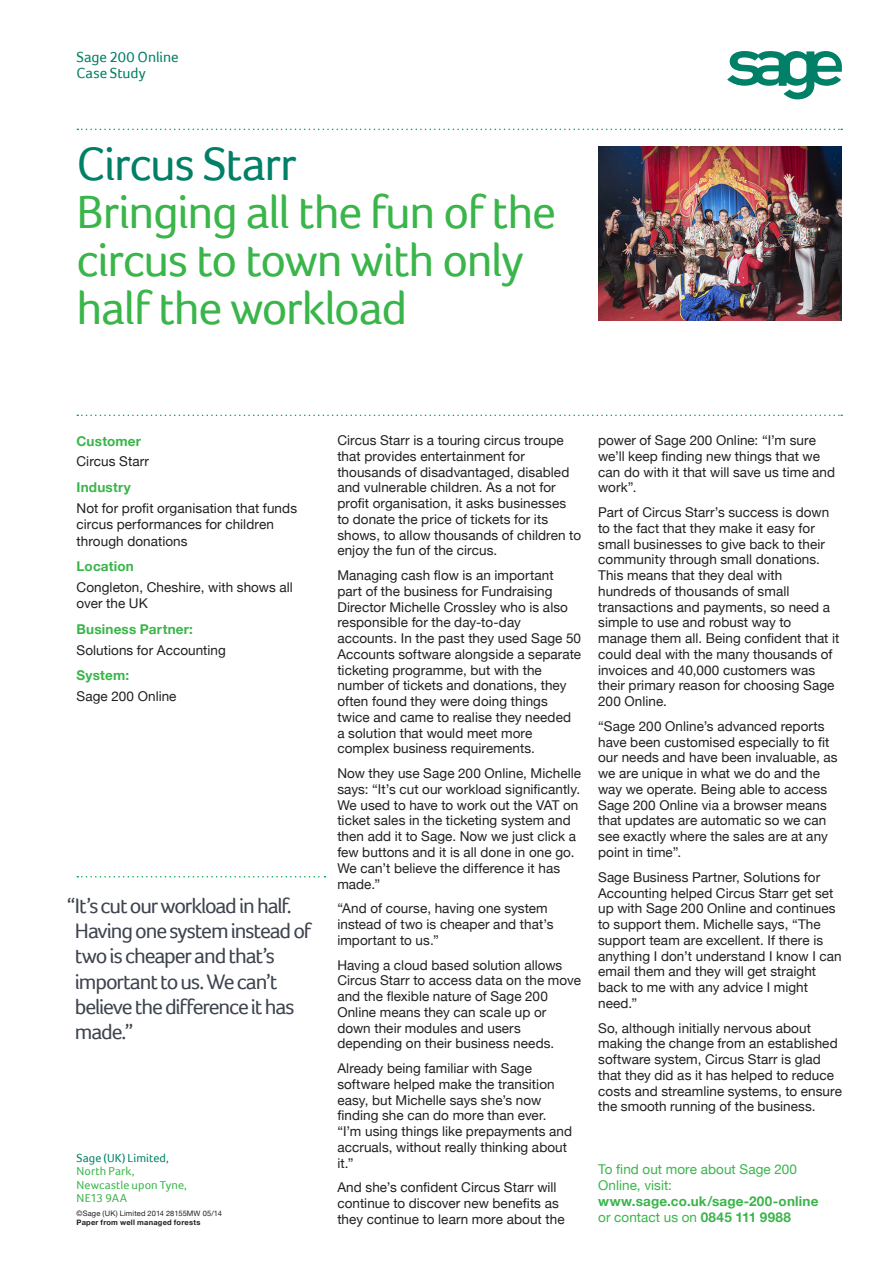
<style>
.page{position:relative;width:893px;height:1263px;background:#fff}
.page>*{position:absolute;margin:0;border:0;box-sizing:border-box;transform-origin:0 0}
._06__Headline_Text{font:48px/48px "Foco";letter-spacing:-.03em;color:#3ab54a}
._10__Body_Text{font:21.75px/25.3px "Foco";letter-spacing:-.055em;color:#3e444f}
._05__Header_Text{font:15px "Foco";color:#008066}
._10__Body_Text-2{font:13.5px/15.8px "Helvetica Neue";letter-spacing:.005em;color:#231f20}
._09__Sub_Headers{font:13.5px/16.2px "Helvetica Neue";letter-spacing:.005em;color:#3ab54a}
._09__Sub_Headers-2{font:700 13.5px "Helvetica Neue";letter-spacing:.015em;color:#3ab54a}
._03__BC_Address___Co{font:12px/13.5px "Foco";letter-spacing:.005em;color:#3ab54a}
._04__BC_Legal_Text{font:7.5px/9px "Helvetica Neue";letter-spacing:.02em;color:#231f20}
.s1{color:#008066}
.s2{font-weight:700}
</style>
<div class="page">
<svg style="left:77px;top:129px;width:765px;height:1px"></svg>
<svg style="left:77px;top:415px;width:765px;height:1px"></svg>
<img style="left:598px;top:146px;width:244px;height:174px">
<svg style="left:727px;top:51px;width:115px;height:48px"></svg>
<svg style="left:77px;top:876px;width:249px;height:1px"></svg>
<p class="_05__Header_Text" style="left:77px;top:48px;width:104px">Sage 200 Online</p>
<p class="_05__Header_Text" style="left:77px;top:64px;width:71px">Case Study</p>
<p class="_06__Headline_Text" style="left:77px;top:140px;width:481px"><span class="s1">Circus Starr<br></span>Bringing all the fun of the circus to town with only half the workload</p>
<p class="_09__Sub_Headers-2" style="left:77px;top:430px;width:66px">Customer</p>
<p class="_10__Body_Text-2" style="left:77px;top:454px;width:74px">Circus Starr</p>
<p class="_09__Sub_Headers-2" style="left:77px;top:476px;width:56px">Industry</p>
<p class="_10__Body_Text-2" style="left:77px;top:500px;width:222px;line-height:16.5px">Not for profit organisation that funds circus performances for children through donations</p>
<p class="_09__Sub_Headers-2" style="left:77px;top:556px;width:59px">Location</p>
<p class="_10__Body_Text-2" style="left:77px;top:579px;width:218px;line-height:16.5px">Congleton, Cheshire, with shows all over the UK</p>
<p class="_09__Sub_Headers-2" style="left:77px;top:618px;width:118px">Business Partner:</p>
<p class="_10__Body_Text-2" style="left:77px;top:643px;width:151px">Solutions for Accounting</p>
<p class="_09__Sub_Headers-2" style="left:77px;top:665px;width:54px">System:</p>
<p class="_10__Body_Text-2" style="left:77px;top:689px;width:102px">Sage 200 Online</p>
<p class="_10__Body_Text" style="left:75px;top:892px;width:238px;text-indent:-8px">“It’s cut our workload in half.<br>Having one system instead of two is cheaper and that’s important to us. We can’t believe the difference it has made.”</p>
<p class="_03__BC_Address___Co" style="left:77px;top:1151px;width:112px"><span class="s1">Sage (UK) Limited,<br></span>North Park,<br>Newcastle upon Tyne,<br>NE13 9AA</p>
<p class="_04__BC_Legal_Text" style="left:77px;top:1210px;width:147px">©Sage (UK) Limited 2014 28155MW 05/14<br><span class="s2">Paper from well managed forests</span></p>
<p class="_10__Body_Text-2" style="left:337px;top:433px;width:245px">Circus Starr is a touring circus troupe that provides entertainment for thousands of disadvantaged, disabled and vulnerable children. As a not for profit organisation, it asks businesses to donate the price of tickets for its shows, to allow thousands of children to enjoy the fun of the circus.</p>
<p class="_10__Body_Text-2" style="left:337px;top:568px;width:245px">Managing cash flow is an important part of the business for Fundraising Director Michelle Crossley who is also responsible for the day-to-day accounts. In the past they used Sage 50<br>Accounts software alongside a separate ticketing programme, but with the number of tickets and donations, they often found they were doing things twice and came to realise they needed a solution that would meet more complex business requirements.</p>
<p class="_10__Body_Text-2" style="left:337px;top:766px;width:245px">Now they use Sage 200 Online, Michelle says: “It’s cut our workload significantly.<br>We used to have to work out the VAT on ticket sales in the ticketing system and then add it to Sage. Now we just click a few buttons and it is all done in one go.<br>We can’t believe the difference it has made.”</p>
<p class="_10__Body_Text-2" style="left:337px;top:901px;width:218px">“And of course, having one system instead of two is cheaper and that’s important to us.”</p>
<p class="_10__Body_Text-2" style="left:337px;top:957px;width:245px">Having a cloud based solution allows Circus Starr to access data on the move and the flexible nature of Sage 200<br>Online means they can scale up or down their modules and users depending on their business needs.</p>
<p class="_10__Body_Text-2" style="left:337px;top:1061px;width:236px">Already being familiar with Sage software helped make the transition easy, but Michelle says she’s now finding she can do more than ever. “I’m using things like prepayments and accruals, without really thinking about it.”</p>
<p class="_10__Body_Text-2" style="left:337px;top:1180px;width:229px">And she’s confident Circus Starr will continue to discover new benefits as they continue to learn more about the</p>
<p class="_10__Body_Text-2" style="left:598px;top:433px;width:238px">power of Sage 200 Online: “I’m sure we’ll keep finding new things that we can do with it that will save us time and work”.</p>
<p class="_10__Body_Text-2" style="left:598px;top:505px;width:243px">Part of Circus Starr’s success is down to the fact that they make it easy for small businesses to give back to their community through small donations.<br>This means that they deal with hundreds of thousands of small transactions and payments, so need a simple to use and robust way to manage them all. Being confident that it could deal with the many thousands of invoices and 40,000 customers was their primary reason for choosing Sage 200 Online.</p>
<p class="_10__Body_Text-2" style="left:598px;top:719px;width:241px">“Sage 200 Online’s advanced reports have been customised especially to fit our needs and have been invaluable, as we are unique in what we do and the way we operate. Being able to access Sage 200 Online via a browser means that updates are automatic so we can see exactly where the sales are at any point in time”.</p>
<p class="_10__Body_Text-2" style="left:598px;top:870px;width:245px">Sage Business Partner, Solutions for Accounting helped Circus Starr get set up with Sage 200 Online and continues to support them. Michelle says, “The support team are excellent. If there is anything I don’t understand I know I can email them and they will get straight back to me with any advice I might need.”</p>
<p class="_10__Body_Text-2" style="left:598px;top:1020px;width:245px">So, although initially nervous about making the change from an established software system, Circus Starr is glad that they did as it has helped to reduce costs and streamline systems, to ensure the smooth running of the business.</p>
<p class="_09__Sub_Headers" style="left:598px;top:1161px;width:222px">To find out more about Sage 200<br>Online, visit: <span class="s2">www.sage.co.uk/sage-200-online </span>or contact us on <span class="s2">0845 111 9988</span></p>
</div>
